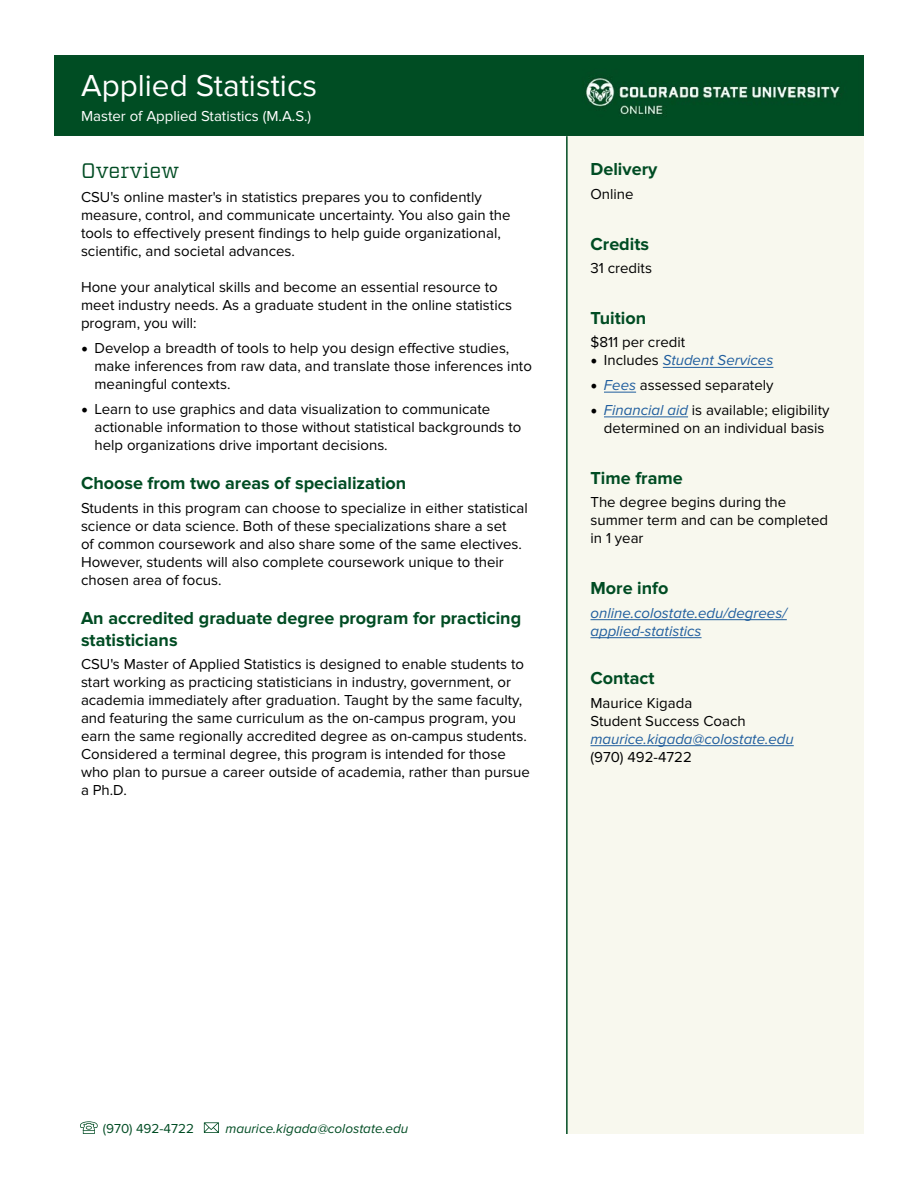
<style>
.page{position:relative;width:918px;height:1188px;background:#fff}
.page>*{position:absolute;margin:0;border:0;box-sizing:border-box;transform-origin:0 0}
.t1{font:31.5px "Proxima Nova";color:#fff}
.t2{font:21px "Vitesse";color:#004c23}
.t3{font:700 18px/21.6px "Proxima Nova";color:#004c23}
.t4{font:15px/18px "Proxima Nova";color:#000}
.t5{font:italic 15px/18px "Proxima Nova";color:#205e9e}
.t6{font:15px "Proxima Nova";color:#fff}
.t7{font:italic 13.5px "Proxima Nova";color:#004c23}
.t8{font:13.5px "Proxima Nova";color:#004c23}
.s1{font-family:"Minion Pro";font-size:18px}
.s2{font-family:"Minion Pro";font-style:normal;font-size:18px;color:#000}
.s3{font-style:normal;color:#000}
.s4{font-style:italic;color:#205e9e}
</style>
<div class="page">
<div style="left:566px;top:136px;width:298px;height:998px;background:#f8f8ee"></div>
<div style="left:54px;top:55px;width:810px;height:81px;background:#034d26"></div>
<img style="left:586px;top:78px;width:254px;height:37px">
<hr style="left:566px;top:136px;width:2px;height:998px;background:#004c23">
<hr style="left:663px;top:367px;width:110px;height:1px;background:#205e9e">
<hr style="left:604px;top:392px;width:32px;height:1px;background:#205e9e">
<hr style="left:604px;top:417px;width:84px;height:1px;background:#205e9e">
<hr style="left:590px;top:619px;width:197px;height:1px;background:#205e9e">
<hr style="left:590px;top:637px;width:112px;height:1px;background:#205e9e">
<hr style="left:590px;top:745px;width:204px;height:1px;background:#205e9e">
<svg style="left:80px;top:1121px;width:18px;height:13px"></svg>
<svg style="left:204px;top:1122px;width:15px;height:11px"></svg>
<h1 class="t1" style="left:81px;top:68px;width:238px">Applied Statistics</h1>
<p class="t6" style="left:81px;top:107px;width:232px">Master of Applied Statistics (M.A.S.)</p>
<h2 class="t2" style="left:81px;top:156px;width:100px">Overview</h2>
<p class="t4" style="left:81px;top:189px;width:431px">CSU's online master's in statistics prepares you to confidently measure, control, and communicate uncertainty. You also gain the tools to effectively present findings to help guide organizational, scientific, and societal advances.</p>
<p class="t4" style="left:81px;top:279px;width:433px">Hone your analytical skills and become an essential resource to meet industry needs. As a graduate student in the online statistics program, you will:</p>
<p class="t4" style="left:94px;top:339px;width:439px;text-indent:-14px"><span class="s1">•</span> Develop a breadth of tools to help you design effective studies, make inferences from raw data, and translate those inferences into meaningful contexts.</p>
<p class="t4" style="left:94px;top:400px;width:428px;text-indent:-14px"><span class="s1">•</span> Learn to use graphics and data visualization to communicate actionable information to those without statistical backgrounds to help organizations drive important decisions.</p>
<p class="t3" style="left:81px;top:473px;width:327px">Choose from two areas of specialization</p>
<p class="t4" style="left:81px;top:499px;width:448px">Students in this program can choose to specialize in either statistical science or data science. Both of these specializations share a set<br>of common coursework and also share some of the same electives.<br>However, students will also complete coursework unique to their chosen area of focus.</p>
<p class="t3" style="left:81px;top:608px;width:442px">An accredited graduate degree program for practicing statisticians</p>
<p class="t4" style="left:81px;top:656px;width:450px">CSU's Master of Applied Statistics is designed to enable students to start working as practicing statisticians in industry, government, or academia immediately after graduation. Taught by the same faculty, and featuring the same curriculum as the on-campus program, you earn the same regionally accredited degree as on-campus students.<br>Considered a terminal degree, this program is intended for those who plan to pursue a career outside of academia, rather than pursue a Ph.D.</p>
<p class="t3" style="left:590px;top:159px;width:68px">Delivery</p>
<p class="t4" style="left:590px;top:185px;width:45px">Online</p>
<p class="t3" style="left:590px;top:233px;width:60px">Credits</p>
<p class="t4" style="left:590px;top:259px;width:63px">31 credits</p>
<p class="t3" style="left:590px;top:308px;width:57px">Tuition</p>
<p class="t4" style="left:590px;top:334px;width:96px">$811 per credit</p>
<p class="t5" style="left:590px;top:352px;width:184px"><span class="s2">•</span> <span class="s3">Includes</span> Student Services</p>
<p class="t4" style="left:590px;top:376px;width:185px"><span class="s1">•</span> <span class="s4">Fees</span> assessed separately</p>
<p class="t4" style="left:590px;top:401px;width:240px;text-align:center"><span class="s1">•</span> <span class="s4">Financial aid</span> is available; eligibility determined on an individual basis</p>
<p class="t3" style="left:590px;top:468px;width:94px">Time frame</p>
<p class="t4" style="left:590px;top:494px;width:239px">The degree begins during the summer term and can be completed in 1 year</p>
<p class="t3" style="left:590px;top:578px;width:79px">More info</p>
<p class="t5" style="left:590px;top:604px;width:198px">online.colostate.edu/degrees/ applied-statistics</p>
<p class="t3" style="left:590px;top:668px;width:66px">Contact</p>
<p class="t4" style="left:590px;top:694px;width:157px">Maurice Kigada<br>Student Success Coach</p>
<p class="t5" style="left:590px;top:730px;width:205px">maurice.kigada@colostate.edu</p>
<p class="t4" style="left:590px;top:748px;width:103px">(970) 492-4722</p>
<p class="t8" style="left:103px;top:1120px;width:93px">(970) 492-4722</p>
<p class="t7" style="left:225px;top:1121px;width:184px">maurice.kigada@colostate.edu</p>
</div>
